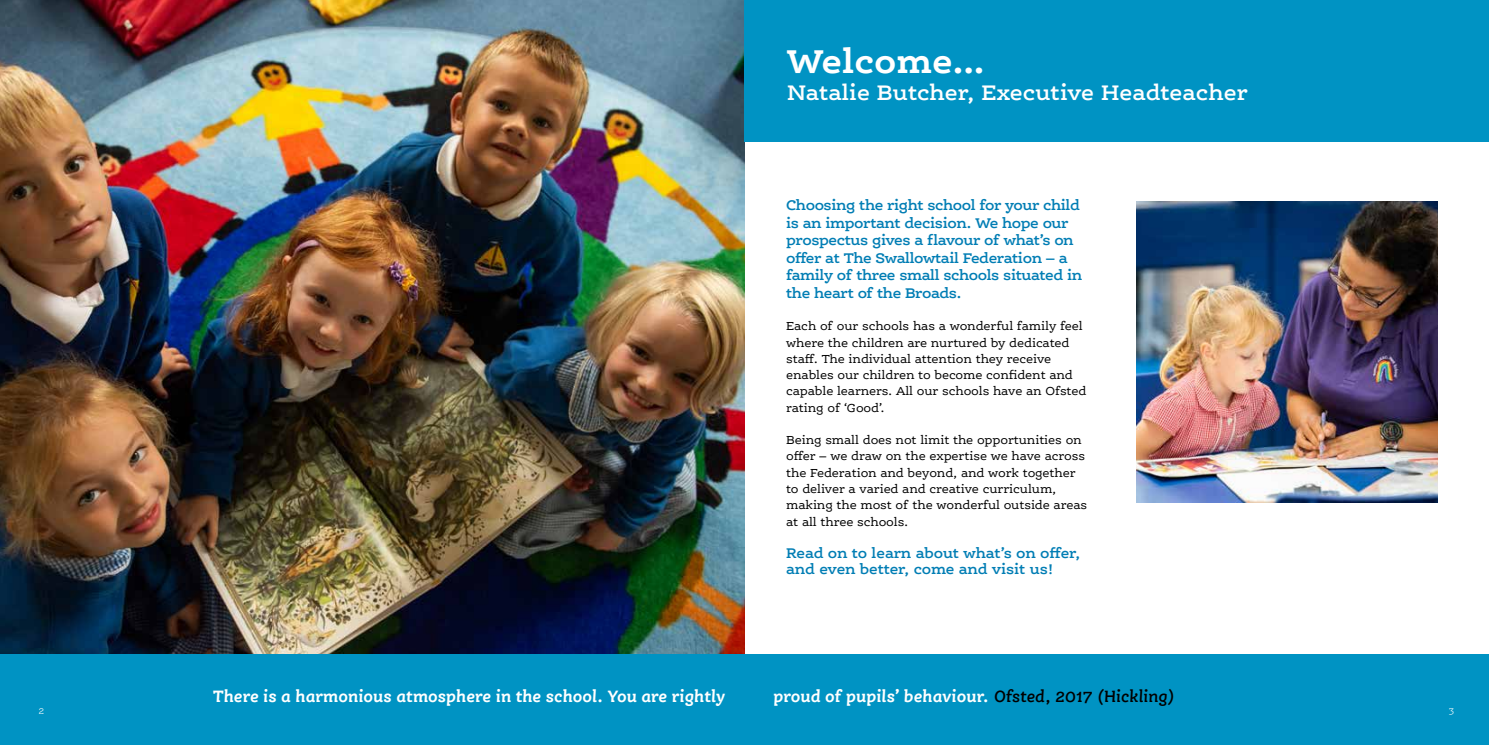
<style>
.page{position:relative;width:1489px;height:745px;background:#fff}
.page>*{position:absolute;margin:0;border:0;box-sizing:border-box;transform-origin:0 0}
.t1{font:700 35px "Ernestine Pro";color:#fff}
.t2{font:600 22.5px "Ernestine Pro";color:#fff}
.t3{font:italic 700 17.5px "Ernestine Pro";color:#fff}
.t4{font:600 15px/17.5px "Ernestine Pro";letter-spacing:-.03em;color:#007db4}
.t5{font:600 15px/16.2px "Ernestine Pro";letter-spacing:-.01em;color:#007db4}
.t6{font:12.5px/16.2px "Ernestine Pro";letter-spacing:-.01em;color:#000}
.t7{font:300 10px "Ernestine Pro";color:#fff}
.s1{font-weight:600;color:#000}
</style>
<div class="page">
<img style="left:0;top:0;width:744px;height:654px">
<div style="left:744px;top:0;width:744px;height:142px;background:#0093c3"></div>
<div style="left:0;top:654px;width:1488px;height:90px;background:#0093c3"></div>
<img style="left:1136px;top:201px;width:301px;height:301px">
<h1 class="t1" style="left:787px;top:39px;width:200px">Welcome...</h1>
<h2 class="t2" style="left:787px;top:78px;width:462px">Natalie Butcher, Executive Headteacher</h2>
<p class="t4" style="left:786px;top:196px;width:297px">Choosing the right school for your child is an important decision. We hope our prospectus gives a flavour of what’s on offer at The Swallowtail Federation – a family of three small schools situated in the heart of the Broads.</p>
<p class="t6" style="left:786px;top:317px;width:302px">Each of our schools has a wonderful family feel where the children are nurtured by dedicated staff. The individual attention they receive enables our children to become confident and capable learners. All our schools have an Ofsted rating of ‘Good’.</p>
<p class="t6" style="left:786px;top:431px;width:302px">Being small does not limit the opportunities on offer – we draw on the expertise we have across the Federation and beyond, and work together to deliver a varied and creative curriculum, making the most of the wonderful outside areas at all three schools.</p>
<p class="t5" style="left:786px;top:544px;width:295px">Read on to learn about what’s on offer, and even better, come and visit us!</p>
<h3 class="t3" style="left:213px;top:684px;width:513px">There is a harmonious atmosphere in the school. You are rightly</h3>
<h3 class="t3" style="left:773px;top:684px;width:403px">proud of pupils’ behaviour. <span class="s1">Ofsted, 2017 (Hickling)</span></h3>
<p class="t7" style="left:38px;top:704px;width:7px">2</p>
<p class="t7" style="left:1448px;top:704px;width:7px">3</p>
</div>
